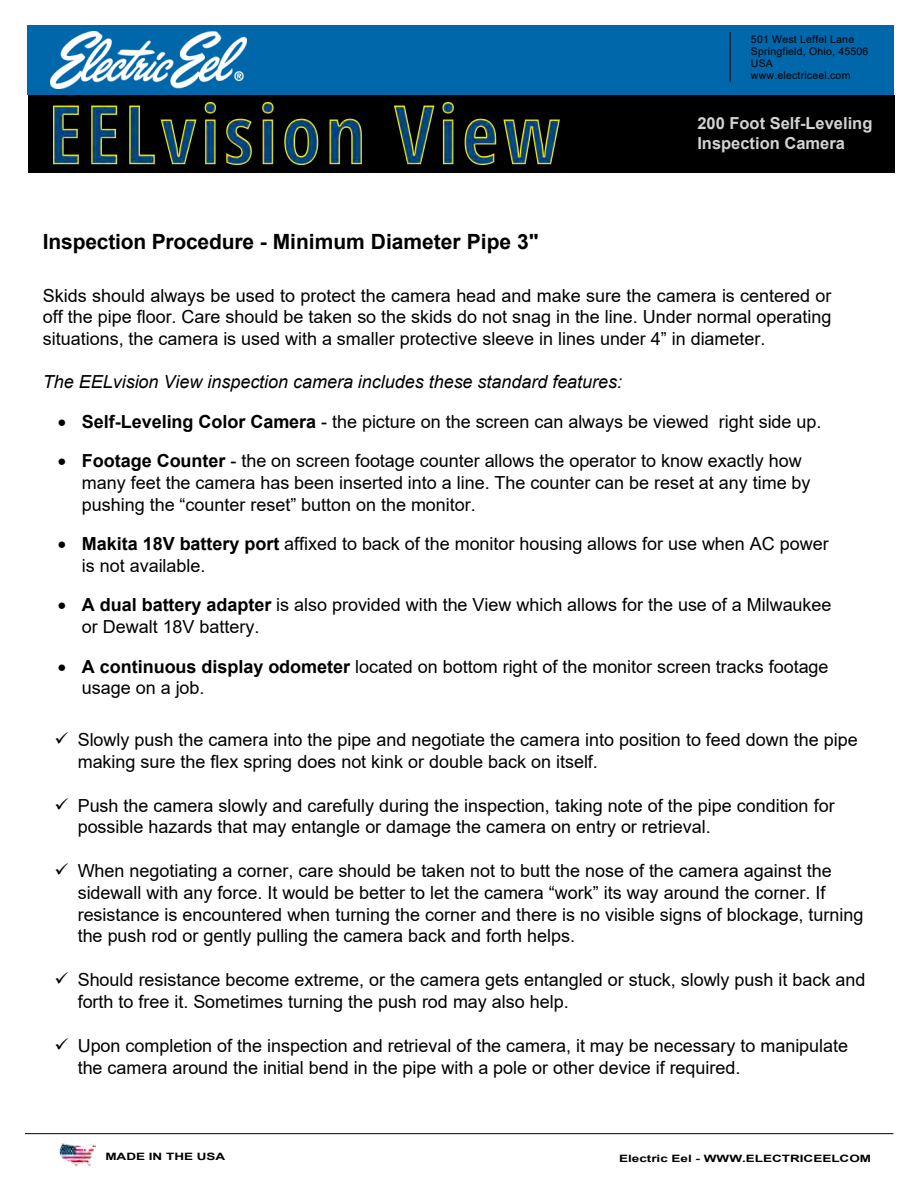
<style>
.page{position:relative;width:918px;height:1188px;background:#fff}
.page>*{position:absolute;margin:0;border:0;box-sizing:border-box;transform-origin:0 0}
.t1{font:700 21px "Arial";letter-spacing:-.01em;color:#000}
.t2{font:18px/21.6px "Arial";color:#000}
.t3{font:18px/21.6px "Arial";color:#000}
.t4{font:italic 18px "Arial";color:#000}
.t5{font:700 16.5px/19.8px "Arial";color:#d1d3d4}
.t6{font:10.5px/12px "Arial";letter-spacing:.02em;color:#000}
.t7{font:700 10.2px "Arial";color:#000;scale:1.33 1}
.s1{font-style:inherit}
.s2{font-weight:700}
</style>
<div class="page">
<img style="left:59px;top:1143px;width:37px;height:24px">
<hr style="left:25px;top:1133px;width:868px;height:1px;background:#000">
<img style="left:28px;top:25px;width:866px;height:148px">
<hr style="left:730px;top:32px;width:1px;height:50px;background:#000">
<img style="left:50px;top:32px;width:197px;height:56px">
<img style="left:53px;top:103px;width:507px;height:61px">
<p class="t6" style="left:751px;top:34px;width:119px">501 West Leffel Lane<br>Springfield, Ohio, 45506<br>USA www.electriceel.com</p>
<p class="t5" style="left:697px;top:113px;width:177px">200 Foot Self-Leveling<br>Inspection <span class="s1">Camera</span></p>
<p class="t1" style="left:43px;top:227px;width:497px">Inspection Procedure - Minimum Diameter Pipe 3"</p>
<p class="t2" style="left:43px;top:285px;width:790px;text-align:justify">Skids should always be used to protect the camera head and make sure the camera is centered or off the pipe floor. Care should be taken so the skids do not snag in the line. Under normal operating situations, the camera is used with a smaller protective sleeve in lines under 4” in diameter.</p>
<p class="t4" style="left:43px;top:370px;width:581px">The EELvision View inspection camera includes these standard features:</p>
<p class="t3" style="left:58px;top:411px;width:765px">• <span class="s2">Self-Leveling Color Camera</span> - the picture on the screen can always be viewed right side up.</p>
<p class="t3" style="left:82px;top:450px;width:730px;text-indent:-24px">• <span class="s2">Footage Counter</span> - the on screen footage counter allows the operator to know exactly how many feet the camera has been inserted into a line. The counter can be reset at any time by pushing the “counter reset” button on the monitor.</p>
<p class="t3" style="left:82px;top:533px;width:748px;text-indent:-24px">• <span class="s2">Makita 18V battery port</span> affixed to back of the monitor housing allows for use when AC power is not available.</p>
<p class="t3" style="left:82px;top:594px;width:751px;text-indent:-24px">• <span class="s2">A dual battery adapter</span> is also provided with the View which allows for the use of a Milwaukee or Dewalt 18V battery.</p>
<p class="t3" style="left:82px;top:655px;width:748px;text-indent:-24px">• <span class="s2">A continuo</span><span class="s2">u</span><span class="s2">s display odometer</span> located on bottom right of the monitor screen tracks footage usage on a job.</p>
<p class="t2" style="left:78px;top:729px;width:782px;text-indent:-23px">✓ Slowly push the camera into the pipe and negotiate the camera into position to feed down the pipe making sure the flex spring does not kink or double back on itself.</p>
<p class="t2" style="left:78px;top:795px;width:758px;text-indent:-23px">✓ Push the camera slowly and carefully during the inspection, taking note of the pipe condition for possible hazards that may entangle or damage the camera on entry or retrieval.</p>
<p class="t2" style="left:78px;top:860px;width:787px;text-indent:-23px">✓ When negotiating a corner, care should be taken not to butt the nose of the camera against the sidewall with any force. It would be better to let the camera “work” its way around the corner. If resistance is encountered when turning the corner and there is no visible signs of blockage, turning the push rod or gently pulling the camera back and forth helps.</p>
<p class="t2" style="left:78px;top:969px;width:789px;text-indent:-23px">✓ Should resistance become extreme, or the camera gets entangled or stuck, slowly push it back and forth to free it. Sometimes turning the push rod may also help.</p>
<p class="t3" style="left:78px;top:1035px;width:772px;text-indent:-23px">✓ Upon completion of the inspection and retrieval of the camera, it may be necessary to manipulate the camera around the initial bend in the pipe with a pole or other device if required.</p>
<p class="t7" style="left:105px;top:1150px;width:92px">MADE IN THE USA</p>
<p class="t7" style="left:619px;top:1151px;width:191px">Electric Eel - WWW.ELECTRICEELCOM</p>
</div>
